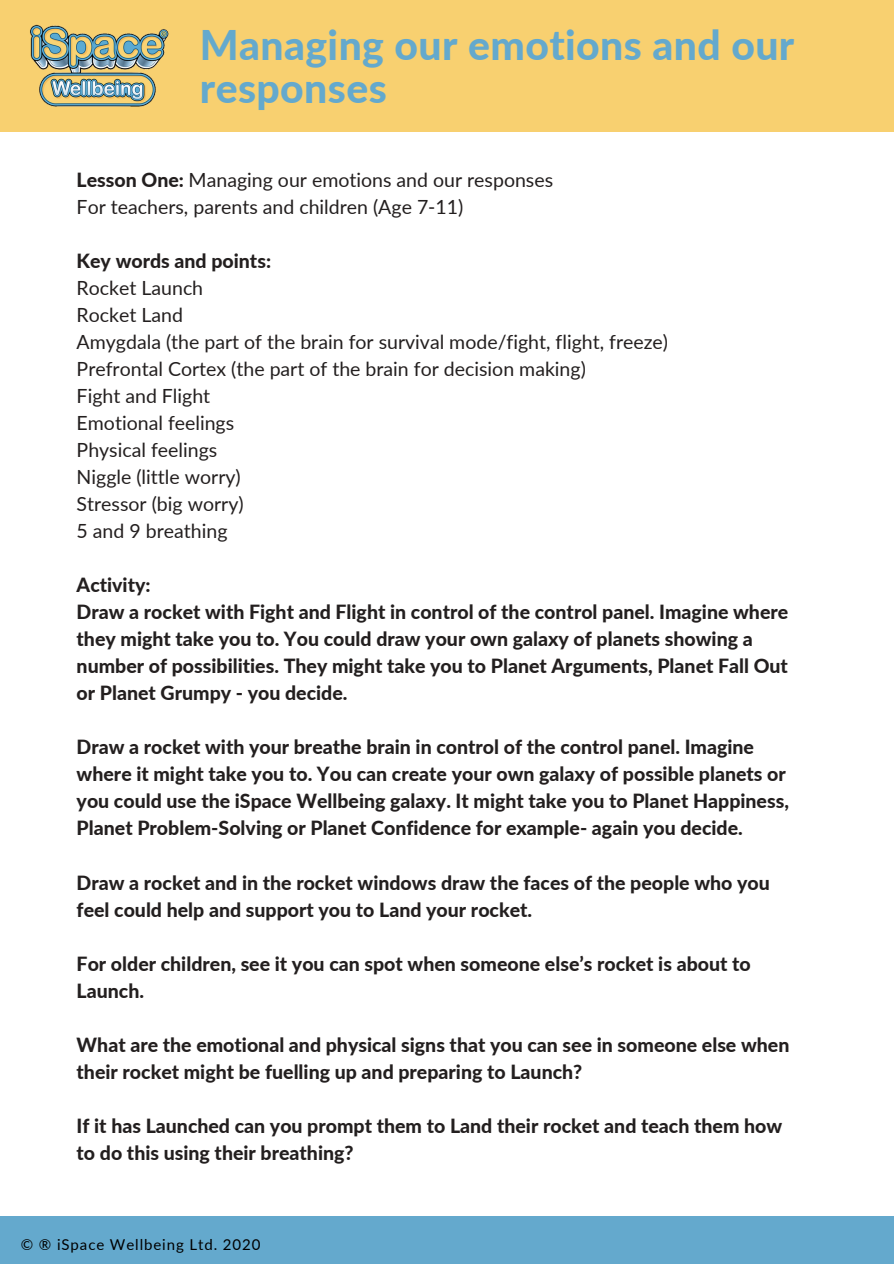
<style>
.page{position:relative;width:894px;height:1264px;background:#fff}
.page>*{position:absolute;margin:0;border:0;box-sizing:border-box;transform-origin:0 0}
.t1{font:800 40.8px/43px "Lato";letter-spacing:.01em;color:#64a9cd}
.t2{font:800 19.5px/27px "Lato";color:#231f1f}
.t3{font:19.5px "Lato";color:#231f1f}
.t4{font:15px "Lato";letter-spacing:.06em;color:#000}
.s1{font-weight:800}
</style>
<div class="page">
<div style="left:0;top:0;width:893px;height:132px;background:#f8d070"></div>
<div style="left:0;top:1216px;width:893px;height:47px;background:#64a9cd"></div>
<img style="left:30px;top:24px;width:139px;height:83px">
<p class="t1" style="left:200px;top:22px;width:596px">Managing our emotions and our responses</p>
<p class="t3" style="left:77px;top:167px;width:478px"><span class="s1">Lesson One:</span> Managing our emotions and our responses</p>
<p class="t3" style="left:77px;top:194px;width:388px">For teachers, parents and children (Age 7-11)</p>
<p class="t2" style="left:77px;top:247px;width:196px">Key words and points:</p>
<p class="t3" style="left:77px;top:275px;width:128px">Rocket Launch</p>
<p class="t3" style="left:77px;top:302px;width:108px">Rocket Land</p>
<p class="t3" style="left:77px;top:329px;width:592px">Amygdala (the part of the brain for survival mode/fight, flight, freeze)</p>
<p class="t3" style="left:77px;top:356px;width:510px">Prefrontal Cortex (the part of the brain for decision making)</p>
<p class="t3" style="left:77px;top:383px;width:135px">Fight and Flight</p>
<p class="t3" style="left:77px;top:410px;width:159px">Emotional feelings</p>
<p class="t3" style="left:77px;top:437px;width:142px">Physical feelings</p>
<p class="t3" style="left:77px;top:465px;width:166px">Niggle (little worry)</p>
<p class="t3" style="left:77px;top:492px;width:168px">Stressor (big worry)</p>
<p class="t3" style="left:77px;top:519px;width:152px">5 and 9 breathing</p>
<p class="t2" style="left:77px;top:571px;width:75px">Activity:</p>
<p class="t2" style="left:77px;top:598px;width:713px">Draw a rocket with Fight and Flight in control of the control panel. Imagine where they might take you to. You could draw your own galaxy of planets showing a number of possibilities. They might take you to Planet Arguments, Planet Fall Out or Planet Grumpy - you decide.</p>
<p class="t2" style="left:77px;top:733px;width:713px">Draw a rocket with your breathe brain in control of the control panel. Imagine where it might take you to. You can create your own galaxy of possible planets or you could use the iSpace Wellbeing galaxy. It might take you to Planet Happiness, Planet Problem-Solving or Planet Confidence for example- again you decide.</p>
<p class="t2" style="left:77px;top:868px;width:694px">Draw a rocket and in the rocket windows draw the faces of the people who you feel could help and support you to Land your rocket.</p>
<p class="t2" style="left:77px;top:949px;width:675px">For older children, see it you can spot when someone else’s rocket is about to<br>Launch.</p>
<p class="t2" style="left:77px;top:1030px;width:714px">What are the emotional and physical signs that you can see in someone else when their rocket might be fuelling up and preparing to Launch?</p>
<p class="t2" style="left:77px;top:1111px;width:707px">If it has Launched can you prompt them to Land their rocket and teach them how to do this using their breathing?</p>
<p class="t4" style="left:21px;top:1235px;width:241px">© ® iSpace Wellbeing Ltd. 2020</p>
</div>
